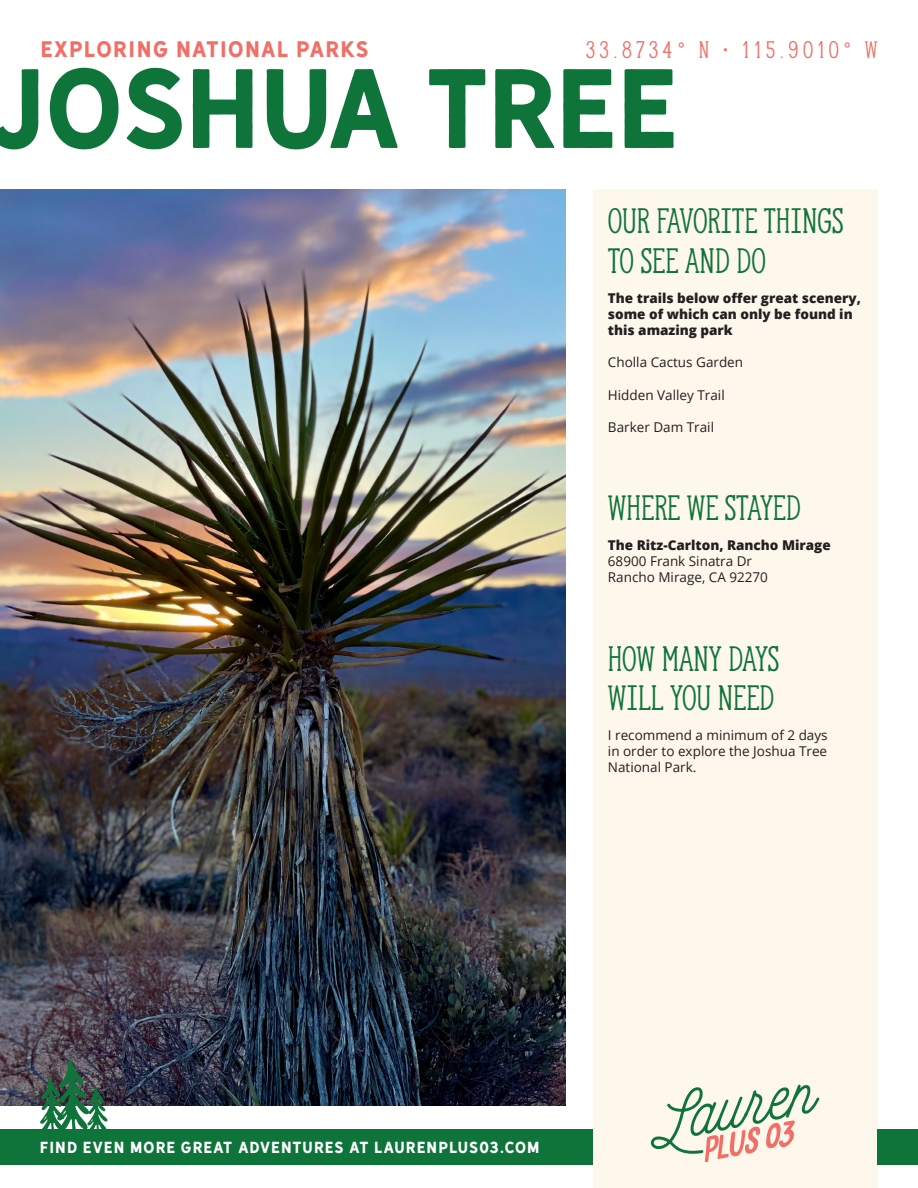
<style>
.page{position:relative;width:918px;height:1188px;background:#fff}
.page>*{position:absolute;margin:0;border:0;box-sizing:border-box;transform-origin:0 0}
.t1{font:105px "Hanley Sans";letter-spacing:-.005em;color:#0e743a}
.t2{font:33px/39.6px "Hanley Slim Serif";color:#0e743a}
.t3{font:22.5px "Hanley Slim Serif";letter-spacing:.17em;color:#f16f66}
.t4{font:21px "Hanley Sans";letter-spacing:.045em;color:#f16f66}
.t5{font:15px "Hanley Sans";letter-spacing:.065em;color:#fff}
.t6{font:13.5px/16.2px "Open Sans";color:#231f20}
.t7{font:800 13.5px/16.2px "Open Sans";color:#231f20}
</style>
<div class="page">
<img style="left:0;top:189px;width:566px;height:917px">
<div style="left:593px;top:189px;width:285px;height:999px;background:#fef7eb"></div>
<svg style="left:651px;top:1084px;width:169px;height:78px"></svg>
<div style="left:0;top:1130px;width:593px;height:35px;background:#0e743a"></div>
<div style="left:878px;top:1130px;width:40px;height:35px;background:#0e743a"></div>
<svg style="left:40px;top:1060px;width:68px;height:70px;background:#4a715d"></svg>
<p class="t4" style="left:40px;top:36px;width:329px">EXPLORING NATIONAL PARKS</p>
<p class="t3" style="left:585px;top:31px;width:294px">33.8734° N • 115.9010° W</p>
<p class="t1" style="left:-14px;top:43px;width:693px">JOSHUA TREE</p>
<p class="t2" style="left:608px;top:201px;width:237px">OUR FAVORITE THINGS<br>TO SEE AND DO</p>
<p class="t7" style="left:608px;top:289px;width:254px">The trails below offer great scenery, some of which can only be found in this amazing park</p>
<p class="t6" style="left:608px;top:354px;width:137px">Cholla Cactus Garden</p>
<p class="t6" style="left:608px;top:386px;width:118px">Hidden Valley Trail</p>
<p class="t6" style="left:608px;top:419px;width:108px">Barker Dam Trail</p>
<p class="t2" style="left:608px;top:488px;width:194px">WHERE WE STAYED</p>
<p class="t7" style="left:608px;top:536px;width:224px">The Ritz-Carlton, Rancho Mirage</p>
<p class="t6" style="left:608px;top:553px;width:162px">68900 Frank Sinatra Dr<br>Rancho Mirage, CA 92270</p>
<p class="t2" style="left:608px;top:638px;width:173px">HOW MANY DAYS<br>WILL YOU NEED</p>
<p class="t6" style="left:608px;top:727px;width:221px;text-align:justify">I recommend a minimum of 2 days in order to explore the Joshua Tree National Park.</p>
<p class="t5" style="left:40px;top:1138px;width:501px">FIND EVEN MORE GREAT ADVENTURES AT LAURENPLUS03.COM</p>
</div>
